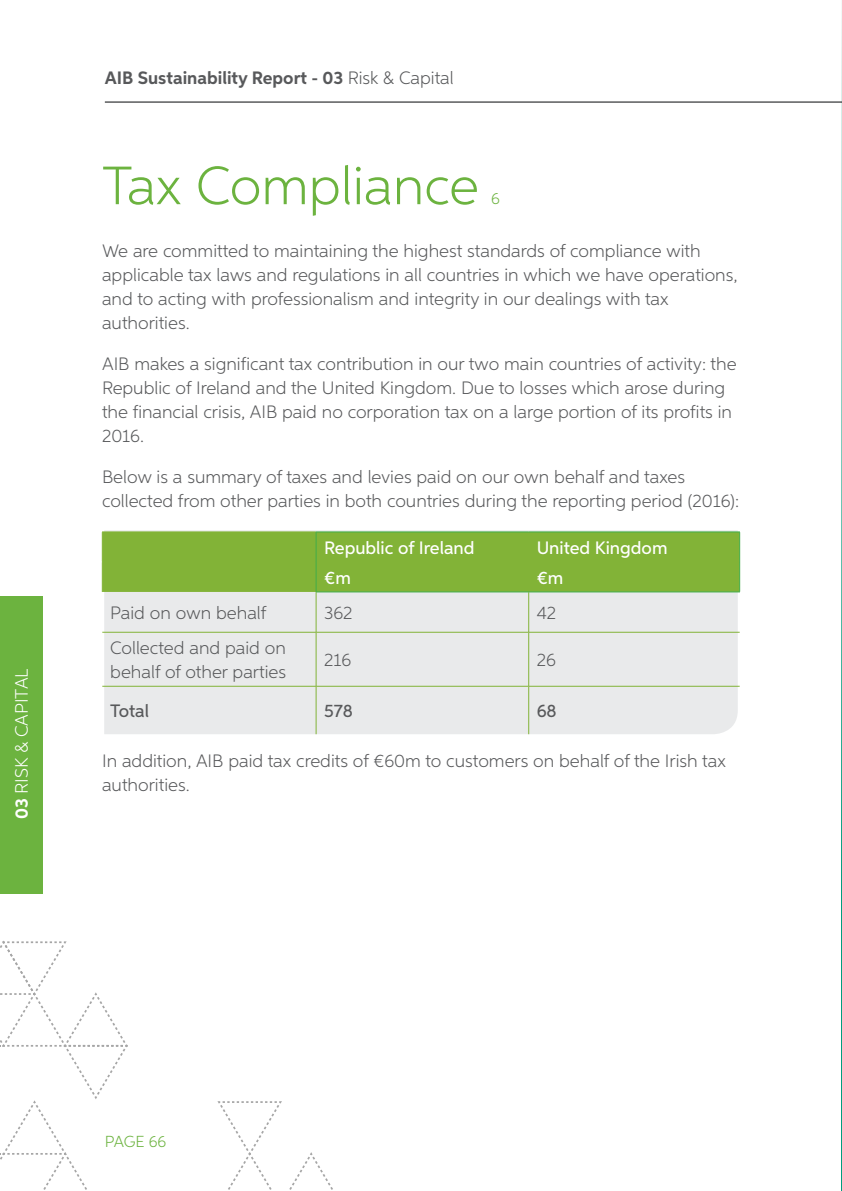
<style>
.page{position:relative;width:842px;height:1191px;background:#fff}
.page>*{position:absolute;margin:0;border:0;box-sizing:border-box;transform-origin:0 0}
.t1{font:300 54px "Aspira";color:#6cb33f}
.t2{font:300 18px/24px "Aspira";color:#58595b}
.t3{font:700 18px "Aspira";color:#58595b}
.t4{font:500 18px "Aspira";color:#fff}
.t5{font:300 18px "Aspira";color:#fff}
.t6{font:500 18px "Aspira";color:#58595b}
.t7{font:300 16px "Aspira";letter-spacing:-.01em;color:#6cb33f}
.s1{font-weight:700}
.s2{font-weight:300}
</style>
<div class="page">
<div style="left:104px;top:530px;width:634px;height:204px;background:#e9eaeb"></div>
<hr style="left:102px;top:531px;width:214px;height:1px;background:#82b337">
<hr style="left:316px;top:592px;width:1px;height:40px;background:#82b337">
<hr style="left:528px;top:592px;width:1px;height:40px;background:#82b337">
<hr style="left:102px;top:632px;width:214px;height:1px;background:#82b337">
<hr style="left:316px;top:632px;width:213px;height:1px;background:#82b337">
<hr style="left:316px;top:632px;width:1px;height:54px;background:#82b337">
<hr style="left:529px;top:632px;width:211px;height:1px;background:#82b337">
<hr style="left:528px;top:632px;width:1px;height:54px;background:#82b337">
<hr style="left:102px;top:686px;width:214px;height:1px;background:#82b337">
<hr style="left:316px;top:686px;width:213px;height:1px;background:#82b337">
<hr style="left:316px;top:686px;width:1px;height:48px;background:#82b337">
<hr style="left:529px;top:686px;width:211px;height:1px;background:#82b337">
<hr style="left:528px;top:686px;width:1px;height:48px;background:#82b337">
<hr style="left:316px;top:531px;width:213px;height:1px;background:#41ad49">
<hr style="left:529px;top:531px;width:211px;height:1px;background:#41ad49">
<div style="left:102px;top:532px;width:638px;height:60px;background:#82b337"></div>
<hr style="left:316px;top:591px;width:213px;height:1px;background:#41ad49">
<hr style="left:529px;top:591px;width:211px;height:1px;background:#41ad49">
<svg style="left:289px;top:1152px;width:44px;height:37px"></svg>
<svg style="left:217px;top:1101px;width:65px;height:88px"></svg>
<svg style="left:0;top:940px;width:128px;height:249px"></svg>
<hr style="left:105px;top:102px;width:737px;height:1px;background:#58595b">
<div style="left:0;top:596px;width:43px;height:297px;background:#6cb33f"></div>
<hr style="left:841px;top:0;width:1px;height:1191px;background:#009d7e">
<p class="t5" style="left:11px;top:819px;width:152px;rotate:-90deg"><span class="s1">03</span> RISK &amp; CAPITAL</p>
<p class="t3" style="left:105px;top:67px;width:350px">AIB Sustainability Report - 03 <span class="s2">Risk &amp; Capital</span></p>
<h1 class="t1" style="left:102px;top:153px;width:378px">Tax Compliance</h1>
<p class="t7" style="left:491px;top:189px;width:10px">6</p>
<p class="t2" style="left:102px;top:238px;width:637px">We are committed to maintaining the highest standards of compliance with applicable tax laws and regulations in all countries in which we have operations, and to acting with professionalism and integrity in our dealings with tax authorities.</p>
<p class="t2" style="left:102px;top:351px;width:636px">AIB makes a significant tax contribution in our two main countries of activity: the Republic of Ireland and the United Kingdom. Due to losses which arose during the financial crisis, AIB paid no corporation tax on a large portion of its profits in 2016.</p>
<p class="t2" style="left:102px;top:464px;width:639px">Below is a summary of taxes and levies paid on our own behalf and taxes collected from other parties in both countries during the reporting period (2016):</p>
<p class="t4" style="left:324px;top:537px;width:152px">Republic of Ireland</p>
<p class="t4" style="left:537px;top:537px;width:132px">United Kingdom</p>
<p class="t4" style="left:324px;top:567px;width:28px">€m</p>
<p class="t4" style="left:537px;top:567px;width:28px">€m</p>
<p class="t2" style="left:110px;top:600px;width:158px">Paid on own behalf</p>
<p class="t2" style="left:324px;top:600px;width:30px">362</p>
<p class="t2" style="left:537px;top:600px;width:21px">42</p>
<p class="t2" style="left:110px;top:635px;width:177px">Collected and paid on behalf of other parties</p>
<p class="t2" style="left:324px;top:647px;width:29px">216</p>
<p class="t2" style="left:537px;top:647px;width:21px">26</p>
<p class="t6" style="left:110px;top:700px;width:40px">Total</p>
<p class="t6" style="left:324px;top:700px;width:30px">578</p>
<p class="t6" style="left:537px;top:700px;width:22px">68</p>
<p class="t2" style="left:102px;top:748px;width:625px">In addition, AIB paid tax credits of €60m to customers on behalf of the Irish tax authorities.</p>
<p class="t7" style="left:105px;top:1132px;width:63px">PAGE 66</p>
</div>
